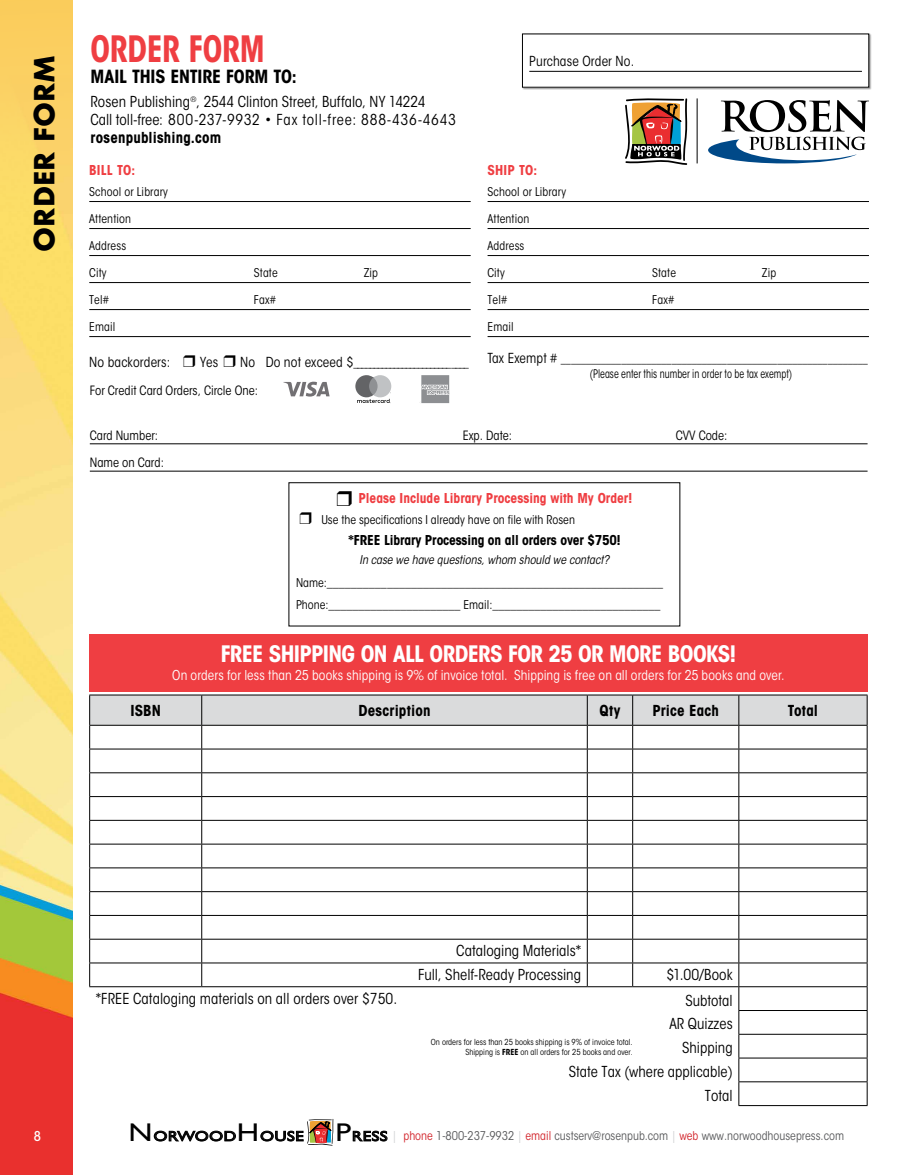
<style>
.page{position:relative;width:905px;height:1175px;background:#fff}
.page>*{position:absolute;margin:0;border:0;box-sizing:border-box;transform-origin:0 0}
.t1{font:700 condensed 36px "ITC Avant Garde Std";letter-spacing:-.005em;color:#ef3e42;scale:.89 1}
.t2{font:700 27px "Futura";color:#000}
.t3{font:700 condensed 22.5px "ITC Avant Garde Std";letter-spacing:-.025em;color:#fff}
.t4{font:700 condensed 18px "ITC Avant Garde Std";letter-spacing:-.005em;color:#000}
.t5{font:condensed 15px/23.7px "ITC Avant Garde Std";letter-spacing:.005em;color:#000;text-align:right}
.t6{font:700 condensed 15px "ITC Avant Garde Std";letter-spacing:.015em;color:#000}
.t7{font:14.1px "Gill Sans";letter-spacing:.03em;color:#000;scale:1.19 1}
.t8{font:condensed 13.65px "ITC Avant Garde Std";letter-spacing:.01em;color:#000}
.t9{font:condensed 13.5px "ITC Avant Garde Std";letter-spacing:.005em;color:#fff}
.t10{font:700 condensed 13.5px "ITC Avant Garde Std";color:#ef3e42}
.t11{font:700 condensed 13.5px "ITC Avant Garde Std";letter-spacing:-.01em;color:#000}
.t12{font:500 condensed 13.5px "ITC Avant Garde Std";color:#fff}
.t13{font:condensed 12.75px "ITC Avant Garde Std";color:#000}
.t14{font:condensed 12px/22.5px "ITC Avant Garde Std";letter-spacing:.01em;color:#000}
.t15{font:condensed 12px "ITC Avant Garde Std";color:#58595b}
.t16{font:italic condensed 12px "ITC Avant Garde Std";color:#000}
.t17{font:condensed 11.85px/15px "ITC Avant Garde Std";color:#000;scale:.85 1}
.t18{font:condensed 8.25px/9.8px "ITC Avant Garde Std";color:#000;text-align:right}
.s1{font-size:13.65px}
.s2{font-weight:700}
.s3{font-size:7.5px}
.s4{font-size:25.8px}
.s5{font-family:"Gill Sans";font-stretch:normal;font-size:14.1px;color:#000}
.s6{font-family:"Gill Sans";font-stretch:normal;font-size:25.8px;color:#000}
.s7{color:#d1d3d4}
.s8{color:#d2232a}
</style>
<div class="page">
<img style="left:0;top:212px;width:72px;height:962px">
<img style="left:0;top:0;width:72px;height:212px">
<svg style="left:307px;top:1119px;width:26px;height:26px"></svg>
<svg style="left:288px;top:482px;width:392px;height:145px"></svg>
<hr style="left:89px;top:694px;width:113px;height:1px;background:#000">
<hr style="left:202px;top:694px;width:385px;height:1px;background:#000">
<hr style="left:587px;top:694px;width:45px;height:1px;background:#000">
<hr style="left:632px;top:694px;width:106px;height:1px;background:#000">
<hr style="left:738px;top:694px;width:129px;height:1px;background:#000">
<svg style="left:89px;top:695px;width:778px;height:410px"></svg>
<hr style="left:738px;top:1105px;width:129px;height:1px;background:#000">
<div style="left:522px;top:34px;width:349px;height:56px;background:#000;opacity:.4"></div>
<div style="left:522px;top:34px;width:346px;height:53px;background:#fff"></div>
<hr style="left:529px;top:71px;width:332px;height:1px;background:#000">
<hr style="left:89px;top:201px;width:381px;height:1px;background:#000">
<hr style="left:89px;top:228px;width:381px;height:1px;background:#000">
<hr style="left:89px;top:255px;width:381px;height:1px;background:#000">
<hr style="left:89px;top:282px;width:381px;height:1px;background:#000">
<hr style="left:89px;top:309px;width:381px;height:1px;background:#000">
<hr style="left:89px;top:336px;width:381px;height:1px;background:#000">
<hr style="left:487px;top:201px;width:381px;height:1px;background:#000">
<hr style="left:487px;top:228px;width:381px;height:1px;background:#000">
<hr style="left:487px;top:255px;width:381px;height:1px;background:#000">
<hr style="left:487px;top:282px;width:381px;height:1px;background:#000">
<hr style="left:487px;top:309px;width:381px;height:1px;background:#000">
<hr style="left:487px;top:336px;width:381px;height:1px;background:#000">
<hr style="left:90px;top:443px;width:777px;height:1px;background:#000">
<hr style="left:90px;top:471px;width:777px;height:1px;background:#000">
<div style="left:89px;top:633px;width:778px;height:58px;background:#ef3e42"></div>
<svg style="left:421px;top:375px;width:28px;height:28px"></svg>
<svg style="left:355px;top:375px;width:36px;height:28px"></svg>
<svg style="left:283px;top:382px;width:46px;height:14px"></svg>
<svg style="left:708px;top:100px;width:161px;height:63px"></svg>
<svg style="left:625px;top:98px;width:62px;height:67px"></svg>
<hr style="left:696px;top:98px;width:1px;height:65px;background:#000">
<svg style="left:337px;top:491px;width:15px;height:15px"></svg>
<svg style="left:300px;top:512px;width:11px;height:12px"></svg>
<h2 class="t2" style="left:25px;top:251px;width:198px;rotate:-90deg">ORDER FORM</h2>
<h1 class="t1" style="left:90px;top:26px;width:197px">ORDER FORM</h1>
<h3 class="t4" style="left:90px;top:65px;width:208px">MAIL THIS ENTIRE FORM TO:</h3>
<p class="t5" style="left:90px;top:93px;width:367px;line-height:18px;text-align:left">Rosen Publishing<sup>®</sup>, 2544 Clinton Street, Buffalo, NY 14224<br>Call toll-free: 800-237-9932 • Fax toll-free: 888-436-4643</p>
<p class="t6" style="left:90px;top:128px;width:132px">rosenpublishing.com</p>
<p class="t10" style="left:89px;top:161px;width:47px">BILL TO:</p>
<p class="t14" style="left:89px;top:180px;width:80px">School or Library</p>
<p class="t14" style="left:89px;top:207px;width:43px">Attention</p>
<p class="t14" style="left:89px;top:234px;width:38px">Address</p>
<p class="t14" style="left:89px;top:261px;width:19px">City</p>
<p class="t14" style="left:254px;top:261px;width:25px">State</p>
<p class="t14" style="left:363px;top:261px;width:16px">Zip</p>
<p class="t14" style="left:89px;top:288px;width:21px">Tel#</p>
<p class="t14" style="left:254px;top:288px;width:23px">Fax#</p>
<p class="t14" style="left:89px;top:315px;width:28px">Email</p>
<p class="t8" style="left:89px;top:353px;width:82px">No backorders:</p>
<p class="t8" style="left:200px;top:353px;width:20px">Yes</p>
<p class="t17" style="left:240px;top:355px;width:270px"><span class="s1">No Do not exceed $</span>________________________ ____</p>
<p class="t8" style="left:529px;top:52px;width:106px">Purchase Order No.</p>
<p class="t10" style="left:487px;top:161px;width:51px">SHIP TO:</p>
<p class="t14" style="left:487px;top:180px;width:80px">School or Library</p>
<p class="t14" style="left:487px;top:207px;width:43px">Attention</p>
<p class="t14" style="left:487px;top:234px;width:38px">Address</p>
<p class="t14" style="left:487px;top:261px;width:19px">City</p>
<p class="t14" style="left:652px;top:261px;width:25px">State</p>
<p class="t14" style="left:762px;top:261px;width:16px">Zip</p>
<p class="t14" style="left:487px;top:288px;width:21px">Tel#</p>
<p class="t14" style="left:652px;top:288px;width:23px">Fax#</p>
<p class="t14" style="left:487px;top:315px;width:28px">Email</p>
<p class="t17" style="left:589px;top:352px;width:329px;text-indent:-102px"><span class="s1">Tax Exempt #</span> _____________________________________________________________ (Please enter this number in order to be tax exempt)</p>
<p class="t13" style="left:90px;top:382px;width:170px">For Credit Card Orders, Circle One:</p>
<p class="t13" style="left:90px;top:427px;width:70px">Card Number:</p>
<p class="t13" style="left:463px;top:427px;width:51px">Exp. Date:</p>
<p class="t13" style="left:676px;top:427px;width:53px">CVV Code:</p>
<p class="t13" style="left:90px;top:454px;width:76px">Name on Card:</p>
<p class="t10" style="left:358px;top:489px;width:275px">Please Include Library Processing with My Order!</p>
<p class="t14" style="left:321px;top:508px;width:255px">Use the specifications I already have on file with Rosen</p>
<p class="t11" style="left:348px;top:531px;width:274px">*FREE Library Processing on all orders over $750!</p>
<p class="t16" style="left:359px;top:553px;width:251px">In case we have questions, whom should we contact?</p>
<p class="t14" style="left:296px;top:571px;width:368px">Name:________________________________________________________<br>Phone:______________________ Email:____________________________</p>
<h3 class="t3" style="left:221px;top:639px;width:516px">FREE SHIPPING ON ALL ORDERS FOR 25 OR MORE BOOKS!</h3>
<p class="t9" style="left:172px;top:667px;width:614px">On orders for less than 25 books shipping is 9% of invoice total. Shipping is free on all orders for 25 books and over.</p>
<p class="t6" style="left:130px;top:700px;width:32px">ISBN</p>
<p class="t6" style="left:358px;top:700px;width:74px">Description</p>
<p class="t6" style="left:599px;top:700px;width:23px">Qty</p>
<p class="t6" style="left:652px;top:700px;width:68px">Price Each</p>
<p class="t6" style="left:787px;top:700px;width:32px">Total</p>
<p class="t5" style="left:418px;top:939px;width:164px">Cataloging Materials*<br>Full, Shelf-Ready Processing</p>
<p class="t5" style="left:666px;top:963px;width:68px">$1.00/Book</p>
<p class="t5" style="left:96px;top:986px;width:303px">*FREE Cataloging materials on all orders over $750.</p>
<p class="t5" style="left:669px;top:988px;width:65px">Subtotal<br>AR Quizzes</p>
<p class="t18" style="left:431px;top:1037px;width:203px">On orders for less than 25 books shipping is 9% of invoice total.<br>Shipping is <span class="s2">FREE</span> on all orders for 25 books and over<span class="s3">.</span></p>
<p class="t5" style="left:569px;top:1035px;width:165px">Shipping<br>State Tax (where applicable)<br>Total</p>
<p class="t12" style="left:34px;top:1128px;width:9px">8</p>
<p class="t7" style="left:129px;top:1128px;width:111px"><span class="s4">N</span>ORWOOD<span class="s4">H</span></p>
<p class="t15" style="left:260px;top:1128px;width:585px"><span class="s5">OUSE</span> <span class="s6">P</span><span class="s5">RESS</span> <span class="s7">|</span> <span class="s8">phone</span> 1-800-237-9932 <span class="s7">|</span> <span class="s8">email</span> custserv@rosenpub.com <span class="s7">|</span> <span class="s8">web</span> www.norwoodhousepress.com</p>
</div>
